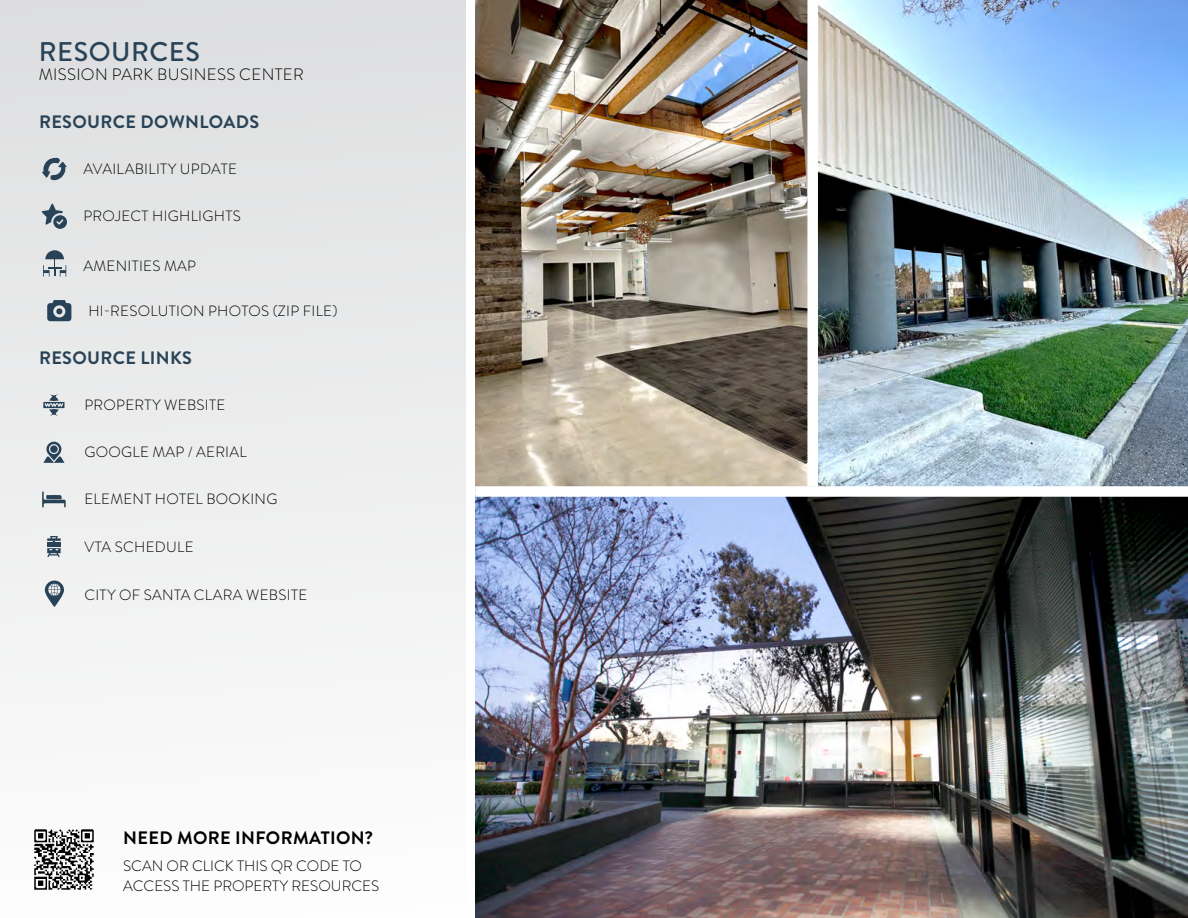
<style>
.page{position:relative;width:1188px;height:918px;background:#fff}
.page>*{position:absolute;margin:0;border:0;box-sizing:border-box;transform-origin:0 0}
.t1{font:500 27px "Brandon Grotesque";letter-spacing:.02em;color:#284357}
.t2{font:700 18px "Brandon Grotesque";letter-spacing:.02em;color:#284357}
.t3{font:700 18px "Brandon Grotesque";letter-spacing:.02em;color:#000}
.t4{font:300 16.5px "Brandon Grotesque";letter-spacing:.02em;color:#000}
.t5{font:300 15px/19.5px "Brandon Grotesque";color:#000}
.t6{font:300 14.85px "Brandon Grotesque";letter-spacing:.02em;color:#000}
</style>
<div class="page">
<div style="left:0;top:0;width:465px;height:918px;background:linear-gradient(to bottom,#dddedf,#fdfdfe)"></div>
<img style="left:475px;top:0;width:332px;height:486px">
<img style="left:475px;top:497px;width:713px;height:421px">
<img style="left:818px;top:0;width:370px;height:486px">
<svg style="left:42px;top:204px;width:25px;height:25px"></svg>
<svg style="left:43px;top:442px;width:22px;height:21px"></svg>
<svg style="left:47px;top:300px;width:24px;height:21px"></svg>
<svg style="left:43px;top:394px;width:22px;height:22px"></svg>
<svg style="left:42px;top:158px;width:25px;height:22px"></svg>
<svg style="left:47px;top:536px;width:14px;height:21px"></svg>
<img style="left:32px;top:828px;width:64px;height:63px">
<svg style="left:42px;top:491px;width:24px;height:16px"></svg>
<svg style="left:45px;top:581px;width:19px;height:26px"></svg>
<svg style="left:43px;top:250px;width:23px;height:27px"></svg>
<h1 class="t1" style="left:39px;top:33px;width:163px">RESOURCES</h1>
<p class="t4" style="left:39px;top:63px;width:267px">MISSION PARK BUSINESS CENTER</p>
<p class="t2" style="left:39px;top:109px;width:222px">RESOURCE DOWNLOADS</p>
<p class="t6" style="left:83px;top:159px;width:155px">AVAILABILITY UPDATE</p>
<p class="t6" style="left:83px;top:206px;width:159px">PROJECT HIGHLIGHTS</p>
<p class="t6" style="left:83px;top:256px;width:114px">AMENITIES MAP</p>
<p class="t6" style="left:88px;top:301px;width:251px">HI-RESOLUTION PHOTOS (ZIP FILE)</p>
<p class="t2" style="left:39px;top:345px;width:155px">RESOURCE LINKS</p>
<p class="t6" style="left:84px;top:395px;width:143px">PROPERTY WEBSITE</p>
<p class="t6" style="left:84px;top:442px;width:164px">GOOGLE MAP / AERIAL</p>
<p class="t6" style="left:84px;top:488px;width:195px">ELEMENT HOTEL BOOKING</p>
<p class="t6" style="left:84px;top:537px;width:111px">VTA SCHEDULE</p>
<p class="t6" style="left:84px;top:584px;width:224px">CITY OF SANTA CLARA WEBSITE</p>
<p class="t3" style="left:123px;top:825px;width:251px">NEED MORE INFORMATION?</p>
<p class="t5" style="left:123px;top:856px;width:258px">SCAN OR CLICK THIS QR CODE TO<br>ACCESS THE PROPERTY RESOURCES</p>
</div>
